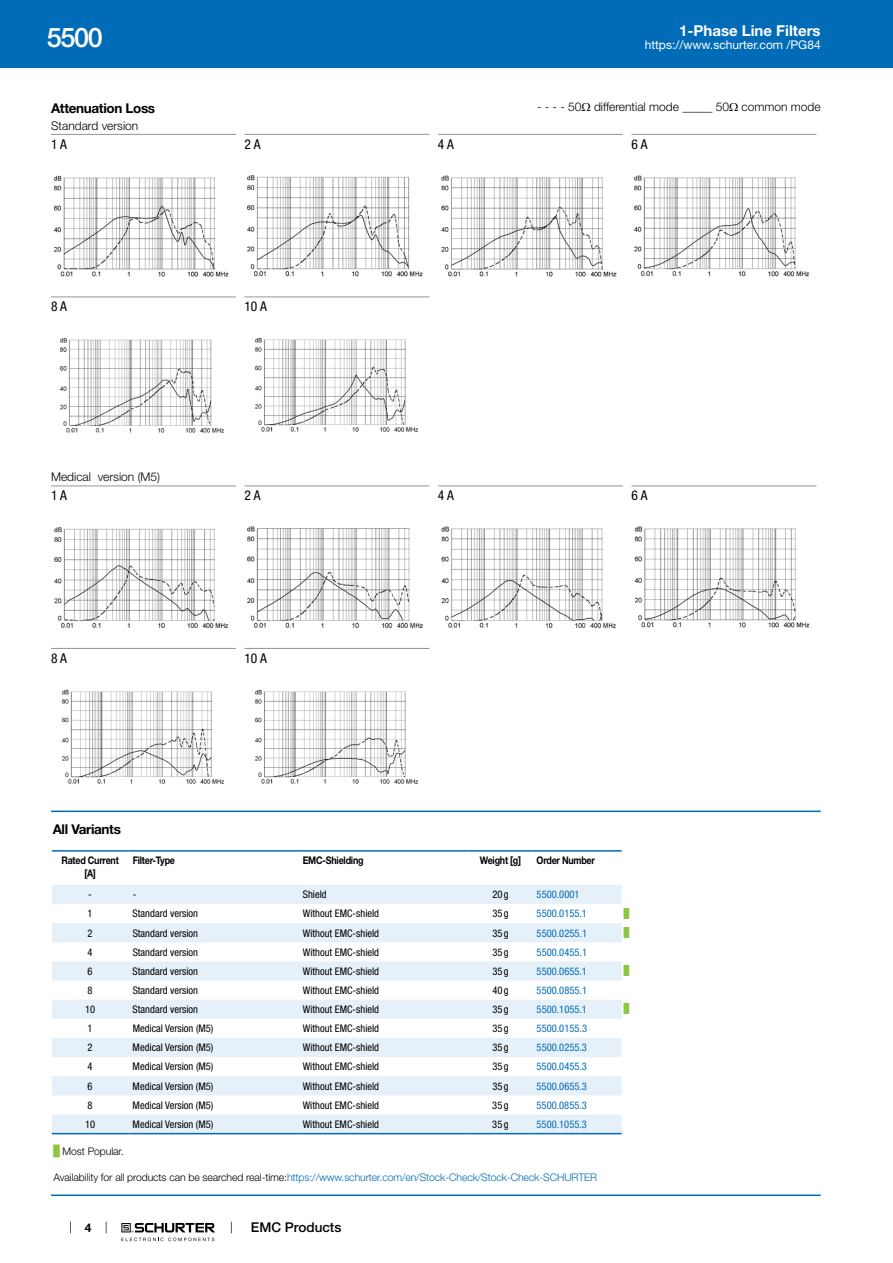
<style>
.page{position:relative;width:893px;height:1263px;background:#fff}
.page>*{position:absolute;margin:0;border:0;box-sizing:border-box;transform-origin:0 0}
.t1{font:500 27px "Helvetica Neue LT";color:#fff}
.t2{font:700 15px "Helvetica Neue LT";color:#fff}
.t3{font:700 13.5px "Helvetica Neue LT";letter-spacing:-.025em;color:#000}
.t4{font:condensed 13.5px "Helvetica Neue LT";color:#000}
.t5{font:500 13.5px "Helvetica Neue LT";color:#000}
.t6{font:300 12px "Helvetica Neue LT";color:#000}
.t7{font:12px "Helvetica Neue LT";color:#fff}
.t8{font:700 12px "Helvetica Neue LT";color:#000}
.t9{font:condensed 10.5px "Helvetica Neue LT";color:#000}
.t10{font:condensed 10.5px "Helvetica Neue LT";color:#006bb6}
.t11{font:300 10.5px "Helvetica Neue LT";letter-spacing:-.01em;color:#006bb6}
.t12{font:700 10.5px/12.6px "Helvetica Neue LT";letter-spacing:-.025em;color:#000;text-align:center;scale:.85 1}
.t13{font:300 10.5px "Helvetica Neue LT";letter-spacing:-.01em;color:#000}
.t14{font:9px "Arial Unicode MS";color:#8dc63f}
.s1{font-family:"Arial Unicode MS";font-weight:400}
.s2{font-family:"Arial Unicode MS";font-weight:400;color:#8dc63f}
.s3{color:#000}
</style>
<div class="page">
<svg style="left:70px;top:1221px;width:1px;height:12px"></svg>
<svg style="left:121px;top:1223px;width:94px;height:18px"></svg>
<div style="left:0;top:0;width:893px;height:68px;background:#006bb6"></div>
<hr style="left:51px;top:134px;width:185px;height:1px;background:#939598">
<img style="left:54px;top:175px;width:175px;height:102px">
<hr style="left:244px;top:134px;width:185px;height:1px;background:#939598">
<img style="left:247px;top:175px;width:176px;height:102px">
<hr style="left:438px;top:134px;width:185px;height:1px;background:#939598">
<img style="left:441px;top:175px;width:176px;height:102px">
<hr style="left:631px;top:134px;width:185px;height:1px;background:#939598">
<img style="left:634px;top:175px;width:175px;height:102px">
<hr style="left:51px;top:297px;width:185px;height:1px;background:#939598">
<img style="left:60px;top:337px;width:164px;height:96px">
<hr style="left:244px;top:297px;width:185px;height:1px;background:#939598">
<img style="left:254px;top:337px;width:164px;height:95px">
<hr style="left:51px;top:485px;width:185px;height:1px;background:#939598">
<img style="left:54px;top:527px;width:174px;height:102px">
<hr style="left:244px;top:485px;width:185px;height:1px;background:#939598">
<img style="left:247px;top:526px;width:176px;height:103px">
<hr style="left:438px;top:485px;width:185px;height:1px;background:#939598">
<img style="left:441px;top:526px;width:175px;height:103px">
<hr style="left:631px;top:485px;width:185px;height:1px;background:#939598">
<img style="left:634px;top:526px;width:176px;height:102px">
<hr style="left:51px;top:648px;width:185px;height:1px;background:#939598">
<img style="left:61px;top:689px;width:163px;height:95px">
<hr style="left:244px;top:648px;width:185px;height:1px;background:#939598">
<img style="left:254px;top:689px;width:164px;height:95px">
<hr style="left:51px;top:810px;width:770px;height:2px;background:#006bb6">
<svg style="left:52px;top:851px;width:570px;height:284px"></svg>
<svg style="left:52px;top:885px;width:570px;height:248px;fill:#e6f0f8"></svg>
<hr style="left:52px;top:850px;width:76px;height:1px;background:#006bb6">
<hr style="left:128px;top:850px;width:170px;height:1px;background:#006bb6">
<hr style="left:298px;top:850px;width:171px;height:1px;background:#006bb6">
<hr style="left:469px;top:850px;width:63px;height:1px;background:#006bb6">
<hr style="left:532px;top:850px;width:90px;height:1px;background:#006bb6">
<hr style="left:52px;top:1133px;width:76px;height:1px;background:#006bb6">
<hr style="left:128px;top:1133px;width:170px;height:1px;background:#006bb6">
<hr style="left:298px;top:1133px;width:171px;height:1px;background:#006bb6">
<hr style="left:469px;top:1133px;width:63px;height:1px;background:#006bb6">
<hr style="left:532px;top:1133px;width:90px;height:1px;background:#006bb6">
<hr style="left:51px;top:1194px;width:770px;height:2px;background:#006bb6">
<h1 class="t1" style="left:47px;top:21px;width:57px">5500</h1>
<h2 class="t2" style="left:679px;top:21px;width:143px">1-Phase Line Filters</h2>
<p class="t7" style="left:645px;top:38px;width:178px">https://www.schurter.com /PG84</p>
<p class="t3" style="left:51px;top:99px;width:106px">Attenuation Loss</p>
<p class="t6" style="left:537px;top:100px;width:285px">- - - - 50<span class="s1">Ω</span> differential mode _____ 50<span class="s1">Ω</span> common mode</p>
<p class="t6" style="left:51px;top:118px;width:89px">Standard version</p>
<p class="t4" style="left:51px;top:136px;width:17px">1 A</p>
<p class="t4" style="left:244px;top:136px;width:17px">2 A</p>
<p class="t4" style="left:438px;top:136px;width:17px">4 A</p>
<p class="t4" style="left:631px;top:136px;width:17px">6 A</p>
<p class="t4" style="left:51px;top:299px;width:17px">8 A</p>
<p class="t4" style="left:244px;top:299px;width:24px">10 A</p>
<p class="t6" style="left:51px;top:470px;width:111px">Medical version (M5)</p>
<p class="t4" style="left:51px;top:488px;width:17px">1 A</p>
<p class="t4" style="left:244px;top:488px;width:17px">2 A</p>
<p class="t4" style="left:438px;top:488px;width:17px">4 A</p>
<p class="t4" style="left:631px;top:488px;width:17px">6 A</p>
<p class="t4" style="left:51px;top:650px;width:17px">8 A</p>
<p class="t4" style="left:244px;top:650px;width:24px">10 A</p>
<p class="t3" style="left:53px;top:821px;width:70px">All Variants</p>
<p class="t12" style="left:61px;top:854px;width:69px">Rated Current [A]</p>
<p class="t12" style="left:133px;top:854px;width:51px">Filter-Type</p>
<p class="t12" style="left:303px;top:854px;width:73px">EMC-Shielding</p>
<p class="t12" style="left:480px;top:854px;width:50px">Weight [g]</p>
<p class="t12" style="left:537px;top:854px;width:70px">Order Number</p>
<p class="t9" style="left:88px;top:888px;width:5px">-</p>
<p class="t9" style="left:133px;top:888px;width:5px">-</p>
<p class="t9" style="left:303px;top:888px;width:25px">Shield</p>
<p class="t9" style="left:492px;top:888px;width:18px">20g</p>
<p class="t10" style="left:537px;top:888px;width:44px">5500.0001</p>
<p class="t9" style="left:88px;top:907px;width:7px">1</p>
<p class="t9" style="left:133px;top:907px;width:67px">Standard version</p>
<p class="t9" style="left:303px;top:907px;width:78px">Without EMC-shield</p>
<p class="t9" style="left:492px;top:907px;width:18px">35g</p>
<p class="t10" style="left:537px;top:907px;width:52px">5500.0155.1</p>
<p class="t14" style="left:624px;top:907px;width:7px">█</p>
<p class="t9" style="left:88px;top:927px;width:7px">2</p>
<p class="t9" style="left:133px;top:927px;width:67px">Standard version</p>
<p class="t9" style="left:303px;top:927px;width:78px">Without EMC-shield</p>
<p class="t9" style="left:492px;top:927px;width:18px">35g</p>
<p class="t10" style="left:537px;top:927px;width:52px">5500.0255.1</p>
<p class="t14" style="left:624px;top:926px;width:7px">█</p>
<p class="t9" style="left:88px;top:946px;width:7px">4</p>
<p class="t9" style="left:133px;top:946px;width:67px">Standard version</p>
<p class="t9" style="left:303px;top:946px;width:78px">Without EMC-shield</p>
<p class="t9" style="left:492px;top:946px;width:18px">35g</p>
<p class="t10" style="left:537px;top:946px;width:52px">5500.0455.1</p>
<p class="t9" style="left:88px;top:965px;width:7px">6</p>
<p class="t9" style="left:133px;top:965px;width:67px">Standard version</p>
<p class="t9" style="left:303px;top:965px;width:78px">Without EMC-shield</p>
<p class="t9" style="left:492px;top:965px;width:18px">35g</p>
<p class="t10" style="left:537px;top:965px;width:52px">5500.0655.1</p>
<p class="t14" style="left:624px;top:964px;width:7px">█</p>
<p class="t9" style="left:88px;top:984px;width:7px">8</p>
<p class="t9" style="left:133px;top:984px;width:67px">Standard version</p>
<p class="t9" style="left:303px;top:984px;width:78px">Without EMC-shield</p>
<p class="t9" style="left:492px;top:984px;width:18px">40g</p>
<p class="t10" style="left:537px;top:984px;width:52px">5500.0855.1</p>
<p class="t9" style="left:85px;top:1003px;width:12px">10</p>
<p class="t9" style="left:133px;top:1003px;width:67px">Standard version</p>
<p class="t9" style="left:303px;top:1003px;width:78px">Without EMC-shield</p>
<p class="t9" style="left:492px;top:1003px;width:18px">35g</p>
<p class="t10" style="left:537px;top:1003px;width:52px">5500.1055.1</p>
<p class="t14" style="left:624px;top:1003px;width:7px">█</p>
<p class="t9" style="left:88px;top:1022px;width:7px">1</p>
<p class="t9" style="left:133px;top:1022px;width:82px">Medical Version (M5)</p>
<p class="t9" style="left:303px;top:1022px;width:78px">Without EMC-shield</p>
<p class="t9" style="left:492px;top:1022px;width:18px">35g</p>
<p class="t10" style="left:537px;top:1022px;width:52px">5500.0155.3</p>
<p class="t9" style="left:88px;top:1041px;width:7px">2</p>
<p class="t9" style="left:133px;top:1041px;width:82px">Medical Version (M5)</p>
<p class="t9" style="left:303px;top:1041px;width:78px">Without EMC-shield</p>
<p class="t9" style="left:492px;top:1041px;width:18px">35g</p>
<p class="t10" style="left:537px;top:1041px;width:52px">5500.0255.3</p>
<p class="t9" style="left:88px;top:1061px;width:7px">4</p>
<p class="t9" style="left:133px;top:1061px;width:82px">Medical Version (M5)</p>
<p class="t9" style="left:303px;top:1061px;width:78px">Without EMC-shield</p>
<p class="t9" style="left:492px;top:1061px;width:18px">35g</p>
<p class="t10" style="left:537px;top:1061px;width:52px">5500.0455.3</p>
<p class="t9" style="left:88px;top:1080px;width:7px">6</p>
<p class="t9" style="left:133px;top:1080px;width:82px">Medical Version (M5)</p>
<p class="t9" style="left:303px;top:1080px;width:78px">Without EMC-shield</p>
<p class="t9" style="left:492px;top:1080px;width:18px">35g</p>
<p class="t10" style="left:537px;top:1080px;width:52px">5500.0655.3</p>
<p class="t9" style="left:88px;top:1099px;width:7px">8</p>
<p class="t9" style="left:133px;top:1099px;width:82px">Medical Version (M5)</p>
<p class="t9" style="left:303px;top:1099px;width:78px">Without EMC-shield</p>
<p class="t9" style="left:492px;top:1099px;width:18px">35g</p>
<p class="t10" style="left:537px;top:1099px;width:52px">5500.0855.3</p>
<p class="t9" style="left:85px;top:1118px;width:12px">10</p>
<p class="t9" style="left:133px;top:1118px;width:82px">Medical Version (M5)</p>
<p class="t9" style="left:303px;top:1118px;width:78px">Without EMC-shield</p>
<p class="t9" style="left:492px;top:1118px;width:18px">35g</p>
<p class="t10" style="left:537px;top:1118px;width:52px">5500.1055.3</p>
<p class="t13" style="left:54px;top:1144px;width:72px"><span class="s2">█</span> Most Popular.</p>
<p class="t11" style="left:54px;top:1171px;width:545px"><span class="s3">Availability for all products can be searched real-time:</span>https://www.schurter.com/en/Stock-Check/Stock-Check-SCHURTER</p>
<p class="t8" style="left:85px;top:1220px;width:8px">4</p>
<p class="t5" style="left:251px;top:1219px;width:92px">EMC Products</p>
</div>
